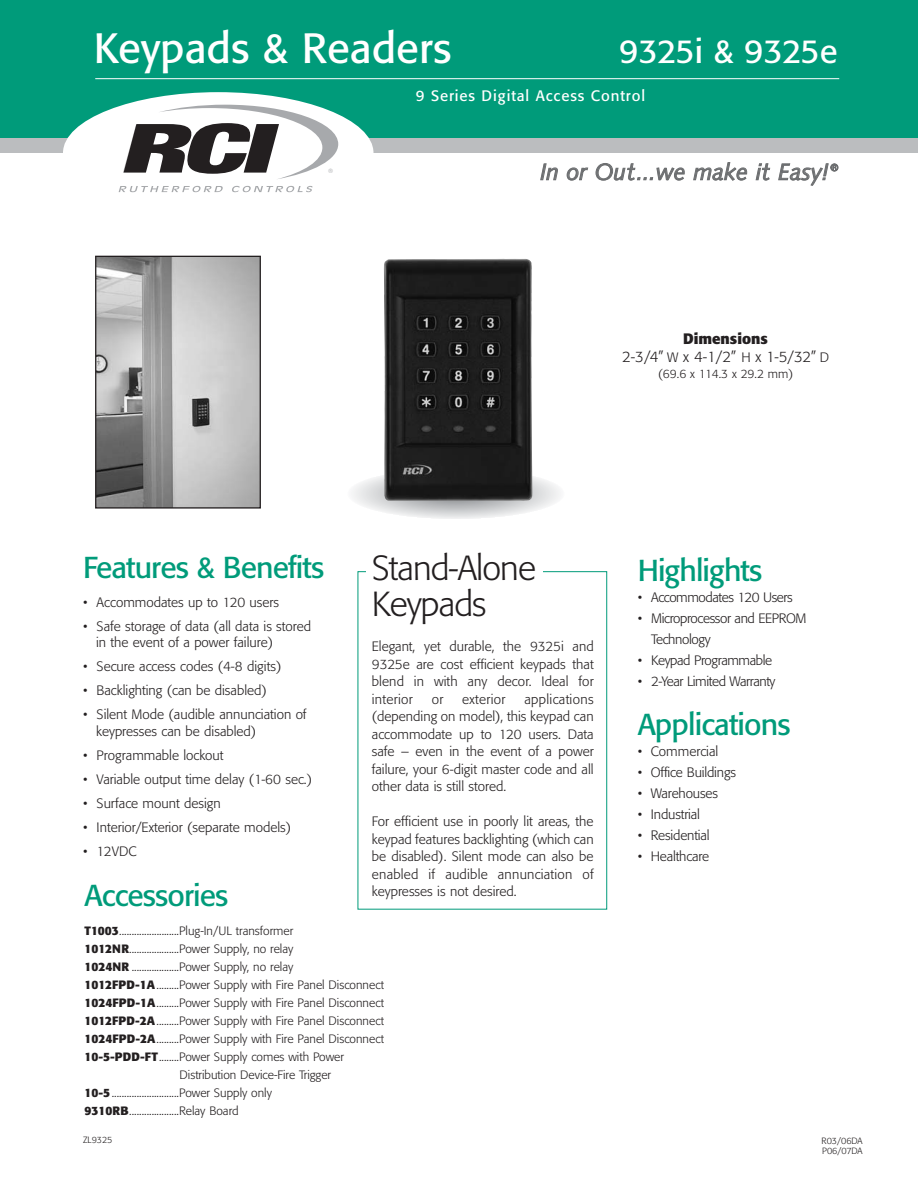
<style>
.page{position:relative;width:918px;height:1188px;background:#fff}
.page>*{position:absolute;margin:0;border:0;box-sizing:border-box;transform-origin:0 0}
.t1{font:42px "Formata";color:#fff}
.t2{font:300 34.5px/36px "Formata";letter-spacing:-.025em;color:#231f20}
.t3{font:33px "Formata";letter-spacing:-.01em;color:#fff}
.t4{font:30px "Formata";letter-spacing:-.03em;color:#009b7a}
.t5{font:italic 24px "Syntax T";color:#6c6e70}
.t6{font:300 15px/18px "Formata";color:#231f20;text-align:center}
.t7{font:15px "Formata";letter-spacing:.06em;color:#fff}
.t8{font:300 13.5px/17.4px "Formata";color:#231f20;text-align:justify}
.t9{font:300 13.5px/21px "Formata";letter-spacing:-.03em;color:#231f20}
.t10{font:300 13.5px "Formata";letter-spacing:.025em;color:#231f20}
.t11{font:300 12px "Formata";color:#231f20}
.t12{font:italic 10.5px "Syntax T";color:#6c6e70}
.t13{font:300 9px/10.5px "Formata";color:#231f20}
.t14{font:6px "Helvetica";color:#a7a9ac}
.s1{font-weight:700}
.s2{font-size:13.5px}
</style>
<div class="page">
<svg style="left:352px;top:469px;width:208px;height:50px"></svg>
<img style="left:384px;top:259px;width:148px;height:242px">
<div style="left:0;top:0;width:918px;height:146px;background:#009b7a"></div>
<div style="left:0;top:139px;width:918px;height:14px;background:#bbbdbf"></div>
<div style="left:63px;top:92px;width:311px;height:122px;background:#fff;border-radius:50%"></div>
<svg style="left:119px;top:186px;width:104px;height:6px"></svg>
<svg style="left:232px;top:186px;width:81px;height:6px"></svg>
<svg style="left:124px;top:105px;width:214px;height:74px"></svg>
<hr style="left:95px;top:78px;width:744px;height:1px;background:#fff">
<img style="left:97px;top:258px;width:162px;height:249px">
<div style="left:95px;top:256px;width:166px;height:253px;border:1px solid #231f20"></div>
<div style="left:358px;top:571px;width:249px;height:338px;border:1px solid #009b7a"></div>
<div style="left:366px;top:555px;width:177px;height:40px;background:#fff"></div>
<h1 class="t1" style="left:94px;top:29px;width:359px">Keypads &amp; Readers</h1>
<h3 class="t3" style="left:619px;top:37px;width:220px">9325i &amp; 9325e</h3>
<p class="t7" style="left:416px;top:89px;width:231px">9 Series Digital Access Control</p>
<p class="t14" style="left:328px;top:168px;width:6px">®</p>
<h3 class="t5" style="left:540px;top:163px;width:290px">In or Out...we make it Easy!</h3>
<p class="t12" style="left:830px;top:163px;width:10px">®</p>
<p class="t6" style="left:622px;top:331px;width:208px"><span class="s1">Dimensions<br></span>2-3/4” <span class="s2">W</span> x 4-1/2” <span class="s2">H</span> x 1-5/32” <span class="s2">D</span></p>
<p class="t11" style="left:658px;top:369px;width:136px">(69.6 x 114.3 x 29.2 mm)</p>
<h2 class="t2" style="left:372px;top:552px;width:166px">Stand-Alone<br>Keypads</h2>
<p class="t8" style="left:372px;top:639px;width:223px">Elegant, yet durable, the 9325i and 9325e are cost efficient keypads that blend in with any decor. Ideal for interior</p>
<h3 class="t4" style="left:83px;top:554px;width:243px">Features &amp; Benefits</h3>
<p class="t8" style="left:83px;top:594px;width:197px">• Accommodates up to 120 users</p>
<p class="t8" style="left:96px;top:618px;width:217px;line-height:16.5px;text-indent:-13px">• Safe storage of data (all data is stored in the event of a power failure)</p>
<p class="t8" style="left:83px;top:659px;width:200px">• Secure access codes (4-8 digits)</p>
<p class="t8" style="left:83px;top:683px;width:185px">• Backlighting (can be disabled)</p>
<p class="t8" style="left:96px;top:707px;width:212px;line-height:16.5px;text-indent:-13px">• Silent Mode (audible annunciation of keypresses can be disabled)</p>
<p class="t8" style="left:83px;top:747px;width:142px">• Programmable lockout</p>
<p class="t8" style="left:83px;top:771px;width:230px">• Variable output time delay (1-60 sec.)</p>
<p class="t8" style="left:83px;top:795px;width:139px">• Surface mount design</p>
<p class="t8" style="left:83px;top:819px;width:210px">• Interior/Exterior (separate models)</p>
<p class="t8" style="left:83px;top:843px;width:55px">• 12VDC</p>
<h3 class="t4" style="left:85px;top:882px;width:145px">Accessories</h3>
<p class="t11" style="left:85px;top:925px;width:210px"><span class="s1">T1003</span>........................Plug-In/UL transformer</p>
<p class="t11" style="left:85px;top:943px;width:210px"><span class="s1">1012NR</span>....................Power Supply, no relay</p>
<p class="t11" style="left:85px;top:961px;width:210px"><span class="s1">1024NR</span> ...................Power Supply, no relay</p>
<p class="t11" style="left:85px;top:979px;width:301px"><span class="s1">1012FPD-1A</span>.........Power Supply with Fire Panel Disconnect</p>
<p class="t11" style="left:85px;top:997px;width:301px"><span class="s1">1024FPD-1A</span>.........Power Supply with Fire Panel Disconnect</p>
<p class="t11" style="left:85px;top:1015px;width:301px"><span class="s1">1012FPD-2A</span>.........Power Supply with Fire Panel Disconnect</p>
<p class="t11" style="left:85px;top:1033px;width:301px"><span class="s1">1024FPD-2A</span>.........Power Supply with Fire Panel Disconnect</p>
<p class="t11" style="left:85px;top:1051px;width:261px"><span class="s1">10-5-PDD-FT</span>........Power Supply comes with Power</p>
<p class="t11" style="left:180px;top:1069px;width:153px">Distribution Device-Fire Trigger</p>
<p class="t11" style="left:85px;top:1087px;width:189px"><span class="s1">10-5</span>...........................Power Supply only</p>
<p class="t11" style="left:85px;top:1105px;width:156px"><span class="s1">9310RB</span>....................Relay Board</p>
<p class="t8" style="left:372px;top:691px;width:223px;text-indent:153px">applications (depending on model), this keypad can accommodate up to 120 users. Data safe – even in the event of a power failure, your 6-digit master code and all other data is still stored.</p>
<p class="t8" style="left:372px;top:814px;width:223px">For efficient use in poorly lit areas, the keypad features backlighting (which can be disabled). Silent mode can also be enabled if audible annunciation of keypresses is not desired.</p>
<p class="t8" style="left:432px;top:691px;width:13px">or</p>
<p class="t10" style="left:462px;top:693px;width:45px">exterior</p>
<h3 class="t4" style="left:638px;top:557px;width:126px">Highlights</h3>
<p class="t9" style="left:638px;top:588px;width:157px">• Accommodates 120 Users</p>
<p class="t9" style="left:651px;top:609px;width:157px;text-indent:-14px">• Microprocessor and EEPROM<br>Technology</p>
<p class="t9" style="left:638px;top:651px;width:136px">• Keypad Programmable</p>
<p class="t9" style="left:638px;top:672px;width:139px">• 2-Year Limited Warranty</p>
<h3 class="t4" style="left:638px;top:711px;width:154px">Applications</h3>
<p class="t8" style="left:638px;top:744px;width:82px">• Commercial</p>
<p class="t8" style="left:638px;top:765px;width:100px">• Office Buildings</p>
<p class="t8" style="left:638px;top:786px;width:82px">• Warehouses</p>
<p class="t8" style="left:638px;top:807px;width:64px">• Industrial</p>
<p class="t8" style="left:638px;top:828px;width:74px">• Residential</p>
<p class="t8" style="left:638px;top:849px;width:73px">• Healthcare</p>
<p class="t13" style="left:83px;top:1136px;width:31px">ZL9325</p>
<p class="t13" style="left:822px;top:1136px;width:42px">R03/06DA<br>P06/07DA</p>
</div>
